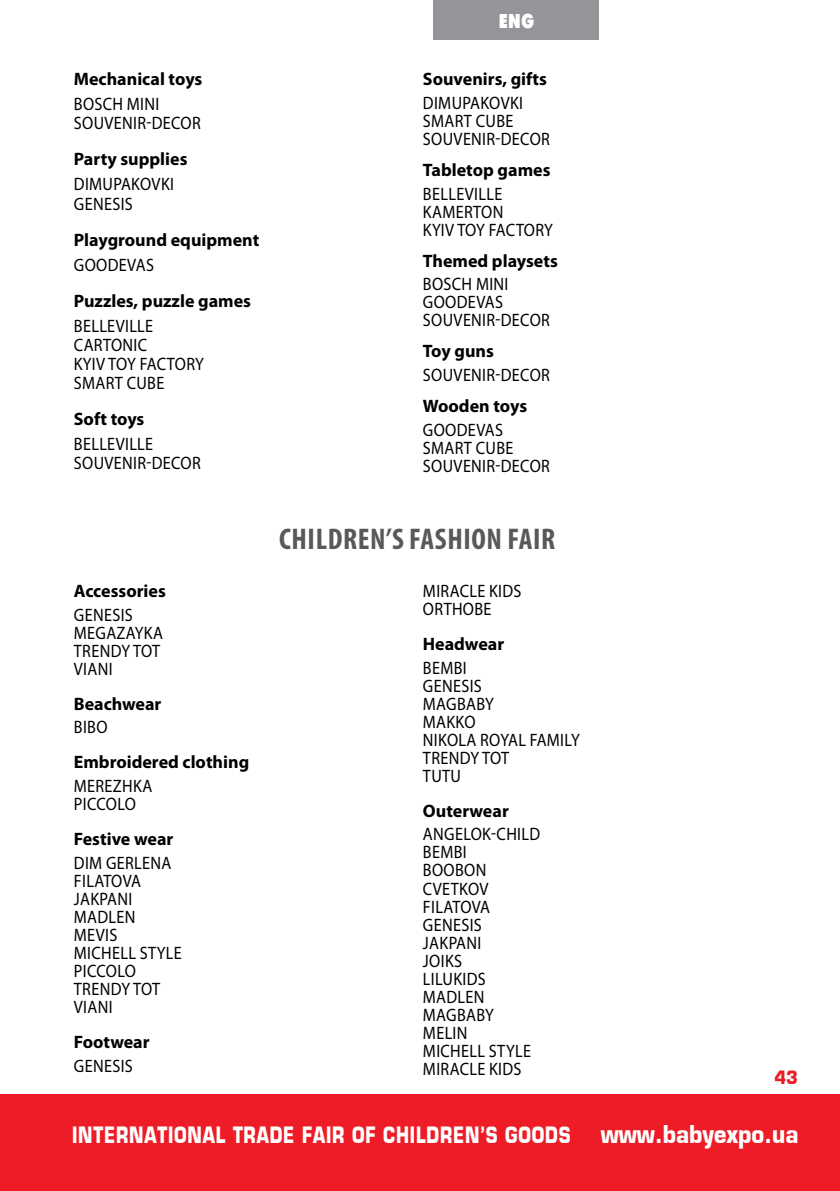
<style>
.page{position:relative;width:840px;height:1191px;background:#fff}
.page>*{position:absolute;margin:0;border:0;box-sizing:border-box;transform-origin:0 0}
.t1{font:700 condensed 30px "Myriad Pro";letter-spacing:.02em;color:#58595b}
.t2{font:700 22px "Europe";letter-spacing:.05em;color:#fff;scale:.75 1}
.t3{font:700 20px "Futuris X Cond C";color:#fff}
.t4{font:18px/18px "Myriad Pro";letter-spacing:.02em;color:#000;scale:.9 1}
.t5{font:700 18px "Myriad Pro";color:#000}
.t6{font:700 18px "Europe";color:#ed1c26;scale:.9 1}
.s1{font-size:24px}
</style>
<div class="page">
<div style="left:0;top:1094px;width:839px;height:97px;background:#ed1c26"></div>
<div style="left:433px;top:0;width:165px;height:40px;background:#939598"></div>
<p class="t5" style="left:74px;top:67px;width:130px">Mechanical toys</p>
<p class="t4" style="left:74px;top:94px;width:142px;line-height:19.2px">BOSCH MINI<br>SOUVENIR-DECOR</p>
<p class="t5" style="left:74px;top:148px;width:115px">Party supplies</p>
<p class="t4" style="left:74px;top:174px;width:113px;line-height:19.2px">DIMUPAKOVKI<br>GENESIS</p>
<p class="t5" style="left:74px;top:228px;width:187px">Playground equipment</p>
<p class="t4" style="left:74px;top:255px;width:90px">GOODEVAS</p>
<p class="t5" style="left:74px;top:289px;width:179px">Puzzles, puzzle games</p>
<p class="t4" style="left:74px;top:316px;width:146px;line-height:19.2px">BELLEVILLE<br>CARTONIC<br>KYIV TOY FACTORY<br>SMART CUBE</p>
<p class="t5" style="left:74px;top:407px;width:72px">Soft toys</p>
<p class="t4" style="left:74px;top:434px;width:142px;line-height:19.2px">BELLEVILLE<br>SOUVENIR-DECOR</p>
<p class="t3" style="left:498px;top:10px;width:37px">ENG</p>
<p class="t5" style="left:422px;top:67px;width:126px">Souvenirs, gifts</p>
<p class="t4" style="left:423px;top:93px;width:142px">DIMUPAKOVKI<br>SMART CUBE<br>SOUVENIR-DECOR</p>
<p class="t5" style="left:422px;top:158px;width:129px">Tabletop games</p>
<p class="t4" style="left:423px;top:184px;width:146px">BELLEVILLE<br>KAMERTON<br>KYIV TOY FACTORY</p>
<p class="t5" style="left:422px;top:249px;width:136px">Themed playsets</p>
<p class="t4" style="left:423px;top:275px;width:142px">BOSCH MINI<br>GOODEVAS<br>SOUVENIR-DECOR</p>
<p class="t5" style="left:422px;top:339px;width:73px">Toy guns</p>
<p class="t4" style="left:423px;top:366px;width:142px">SOUVENIR-DECOR</p>
<p class="t5" style="left:422px;top:394px;width:106px">Wooden toys</p>
<p class="t4" style="left:423px;top:420px;width:142px">GOODEVAS<br>SMART CUBE<br>SOUVENIR-DECOR</p>
<p class="t5" style="left:74px;top:579px;width:93px">Accessories</p>
<p class="t4" style="left:74px;top:605px;width:100px">GENESIS<br>MEGAZAYKA<br>TRENDY TOT<br>VIANI</p>
<p class="t5" style="left:74px;top:692px;width:89px">Beachwear</p>
<p class="t4" style="left:74px;top:718px;width:39px">BIBO</p>
<p class="t5" style="left:74px;top:750px;width:177px">Embroidered clothing</p>
<p class="t4" style="left:74px;top:777px;width:89px">MEREZHKA<br>PICCOLO</p>
<p class="t5" style="left:74px;top:827px;width:101px">Festive wear</p>
<p class="t4" style="left:74px;top:853px;width:121px">DIM GERLENA<br>FILATOVA<br>JAKPANI<br>MADLEN<br>MEVIS<br>MICHELL STYLE<br>PICCOLO<br>TRENDY TOT<br>VIANI</p>
<p class="t5" style="left:74px;top:1030px;width:77px">Footwear</p>
<p class="t4" style="left:74px;top:1056px;width:67px">GENESIS</p>
<h1 class="t1" style="left:279px;top:520px;width:277px">CHILDREN’S FASHION FAIR</h1>
<p class="t4" style="left:423px;top:582px;width:111px">MIRACLE KIDS<br>ORTHOBE</p>
<p class="t5" style="left:422px;top:632px;width:83px">Headwear</p>
<p class="t4" style="left:423px;top:658px;width:176px">BEMBI<br>GENESIS<br>MAGBABY<br>MAKKO<br>NIKOLA ROYAL FAMILY<br>TRENDY TOT<br>TUTU</p>
<p class="t5" style="left:422px;top:799px;width:87px">Outerwear</p>
<p class="t4" style="left:423px;top:825px;width:132px">ANGELOK-CHILD<br>BEMBI<br>BOOBON<br>CVETKOV<br>FILATOVA<br>GENESIS<br>JAKPANI<br>JOIKS<br>LILUKIDS<br>MADLEN<br>MAGBABY<br>MELIN<br>MICHELL STYLE<br>MIRACLE KIDS</p>
<p class="t6" style="left:774px;top:1066px;width:27px">43</p>
<p class="t2" style="left:72px;top:1122px;width:969px">INTERNATIONAL TRADE FAIR OF CHILDREN’S GOODS <span class="s1">www.babyexpo.ua</span></p>
</div>
